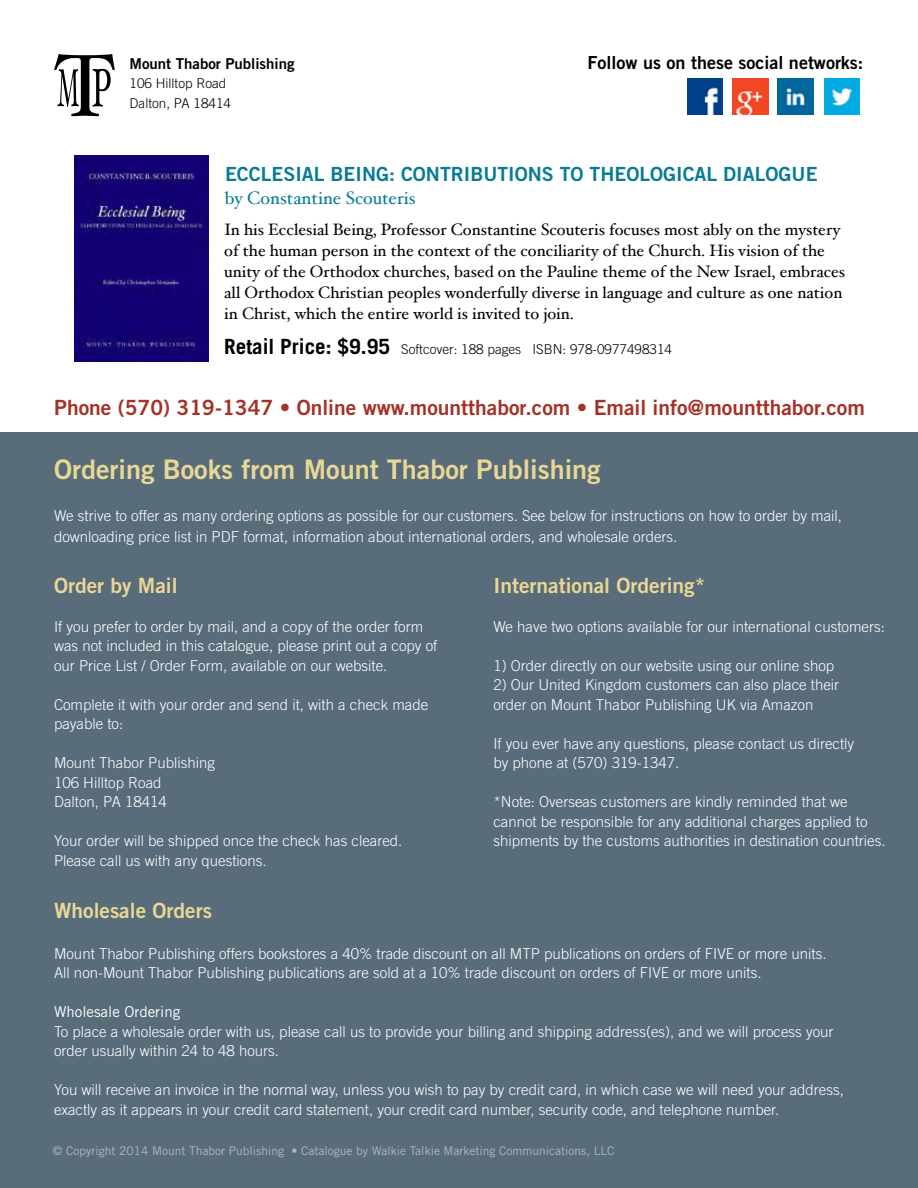
<style>
.page{position:relative;width:918px;height:1188px;background:#fff}
.page>*{position:absolute;margin:0;border:0;box-sizing:border-box;transform-origin:0 0}
.t1{font:27px "Trade Gothic Bold Two";color:#e9d795}
.t2{font:21px "Trade Gothic Bold Two";color:#a43228}
.t3{font:21px "Trade Gothic Bold Two";color:#e9d795}
.t4{font:19.5px "Trade Gothic Bold Two";color:#087b96}
.t5{font:18px "Trade Gothic Bold Two";color:#000}
.t6{font:18px "Hoefler Text";color:#087b96}
.t7{font:16.5px/21px "Hoefler Text";color:#000}
.t8{font:300 15px/19.5px "Trade Gothic";color:#fff}
.t9{font:15px "Trade Gothic Bold Two";color:#000}
.t10{font:15px "Trade Gothic";color:#fff}
.t11{font:300 13.5px/19.5px "Trade Gothic";color:#000}
.t12{font:12px "Trade Gothic";color:#aeb7be}
.s1{font-weight:700;font-size:21px}
</style>
<div class="page">
<div style="left:0;top:432px;width:918px;height:756px;background:#596c7a"></div>
<svg style="left:54px;top:54px;width:61px;height:62px"></svg>
<img style="left:687px;top:79px;width:36px;height:36px">
<img style="left:732px;top:79px;width:36px;height:36px">
<img style="left:778px;top:79px;width:35px;height:36px">
<img style="left:824px;top:79px;width:36px;height:36px">
<img style="left:74px;top:156px;width:134px;height:206px">
<p class="t9" style="left:130px;top:54px;width:167px">Mount Thabor Publishing</p>
<p class="t11" style="left:130px;top:73px;width:103px">106 Hilltop Road<br>Dalton, PA 18414</p>
<p class="t5" style="left:588px;top:51px;width:277px">Follow us on these social networks:</p>
<h3 class="t4" style="left:225px;top:162px;width:594px">ECCLESIAL BEING: CONTRIBUTIONS TO THEOLOGICAL DIALOGUE</h3>
<p class="t6" style="left:225px;top:187px;width:192px">by Constantine Scouteris</p>
<p class="t7" style="left:224px;top:219px;width:622px">In his Ecclesial Being, Professor Constantine Scouteris focuses most ably on the mystery of the human person in the context of the conciliarity of the Church. His vision of the unity of the Orthodox churches, based on the Pauline theme of the New Israel, embraces all Orthodox Christian peoples wonderfully diverse in language and culture as one nation in Christ, which the entire world is invited to join.</p>
<p class="t11" style="left:224px;top:339px;width:449px"><span class="s1">Retail Price: $9.95</span> Softcover: 188 pages ISBN: 978-0977498314</p>
<h2 class="t2" style="left:54px;top:395px;width:812px">Phone (570) 319-1347 • Online www.mountthabor.com • Email info@mountthabor.com</h2>
<h1 class="t1" style="left:54px;top:453px;width:548px">Ordering Books from Mount Thabor Publishing</h1>
<p class="t8" style="left:54px;top:505px;width:790px;line-height:21px">We strive to offer as many ordering options as possible for our customers. See below for instructions on how to order by mail, downloading price list in PDF format, information about international orders, and wholesale orders.</p>
<h2 class="t3" style="left:54px;top:572px;width:125px">Order by Mail</h2>
<p class="t8" style="left:54px;top:617px;width:385px">If you prefer to order by mail, and a copy of the order form was not included in this catalogue, please print out a copy of our Price List / Order Form, available on our website.</p>
<p class="t8" style="left:54px;top:695px;width:376px">Complete it with your order and send it, with a check made payable to:</p>
<p class="t8" style="left:54px;top:753px;width:162px">Mount Thabor Publishing<br>106 Hilltop Road<br>Dalton, PA 18414</p>
<p class="t8" style="left:54px;top:831px;width:350px">Your order will be shipped once the check has cleared.<br>Please call us with any questions.</p>
<h2 class="t3" style="left:493px;top:572px;width:213px">International Ordering*</h2>
<p class="t8" style="left:493px;top:617px;width:393px">We have two options available for our international customers:</p>
<p class="t8" style="left:493px;top:656px;width:342px">1) Order directly on our website using our online shop</p>
<p class="t8" style="left:493px;top:675px;width:347px">2) Our United Kingdom customers can also place their order on Mount Thabor Publishing UK via Amazon</p>
<p class="t8" style="left:493px;top:734px;width:362px">If you ever have any questions, please contact us directly by phone at (570) 319-1347.</p>
<p class="t8" style="left:493px;top:792px;width:394px">*Note: Overseas customers are kindly reminded that we cannot be responsible for any additional charges applied to shipments by the customs authorities in destination countries.</p>
<h2 class="t3" style="left:54px;top:898px;width:160px">Wholesale Orders</h2>
<p class="t8" style="left:54px;top:944px;width:774px">Mount Thabor Publishing offers bookstores a 40% trade discount on all MTP publications on orders of FIVE or more units.<br>All non-Mount Thabor Publishing publications are sold at a 10% trade discount on orders of FIVE or more units.</p>
<p class="t10" style="left:54px;top:1003px;width:128px">Wholesale Ordering</p>
<p class="t8" style="left:54px;top:1022px;width:781px">To place a wholesale order with us, please call us to provide your billing and shipping address(es), and we will process your order usually within 24 to 48 hours.</p>
<p class="t8" style="left:54px;top:1080px;width:791px">You will receive an invoice in the normal way, unless you wish to pay by credit card, in which case we will need your address, exactly as it appears in your credit card statement, your credit card number, security code, and telephone number.</p>
<p class="t12" style="left:53px;top:1143px;width:563px">© Copyright 2014 Mount Thabor Publishing • Catalogue by Walkie Talkie Marketing Communications, LLC</p>
</div>
